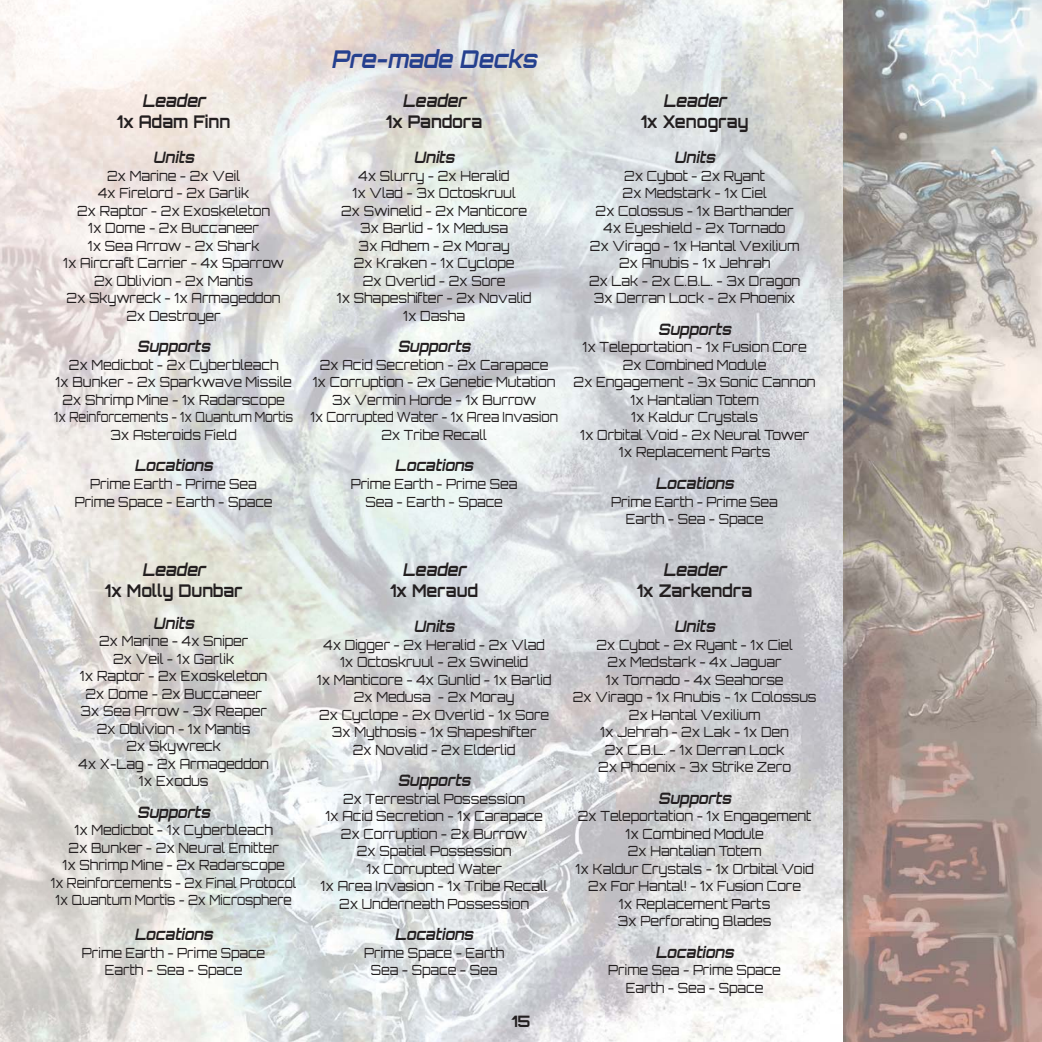
<style>
.page{position:relative;width:1042px;height:1042px;background:#fff}
.page>*{position:absolute;margin:0;border:0;box-sizing:border-box;transform-origin:0 0}
.t1{font:italic 700 24.5px "Orbitron";color:#25408e;scale:.9 1}
.t2{font:700 17.5px "Orbitron";color:#231f20;scale:.9 1}
.t3{font:italic 700 17.5px "Orbitron";color:#231f20;scale:.9 1}
.t4{font:italic 700 15.75px "Orbitron";color:#231f20;scale:.9 1}
.t5{font:700 15.75px "Orbitron";color:#231f20}
.t6{font:300 14px/17.5px "Orbitron";color:#231f20;text-align:center;scale:.9 1}
</style>
<div class="page">
<img style="left:0;top:0;width:721px;height:639px">
<img style="left:721px;top:0;width:321px;height:1042px">
<img style="left:0;top:639px;width:722px;height:403px">
<p class="t3" style="left:142px;top:95px;width:75px">Leader</p>
<p class="t2" style="left:117px;top:116px;width:128px">1x Adam Finn</p>
<p class="t4" style="left:153px;top:152px;width:50px">Units</p>
<p class="t6" style="left:63px;top:169px;width:247px">2x Marine - 2x Veil<br>4x Firelord - 2x Garlik<br>2x Raptor - 2x Exoskeleton<br>1x Dome - 2x Buccaneer<br>1x Sea Arrow - 2x Shark<br>1x Aircraft Carrier - 4x Sparrow<br>2x Oblivion - 2x Mantis<br>2x Skywreck - 1x Armageddon<br>2x Destroyer</p>
<p class="t4" style="left:137px;top:341px;width:85px">Supports</p>
<p class="t6" style="left:54px;top:358px;width:267px">2x Medicbot - 2x Cyberbleach<br>1x Bunker - 2x Sparkwave Missile<br>2x Shrimp Mine - 1x Radarscope<br>1x Reinforcements - 1x Quantum Mortis<br>3x Asteroids Field</p>
<p class="t4" style="left:134px;top:460px;width:91px">Locations</p>
<p class="t6" style="left:75px;top:477px;width:221px">Prime Earth - Prime Sea<br>Prime Space - Earth - Space</p>
<h1 class="t1" style="left:331px;top:51px;width:235px">Pre-made Decks</h1>
<p class="t3" style="left:403px;top:95px;width:75px">Leader</p>
<p class="t2" style="left:386px;top:116px;width:109px">1x Pandora</p>
<p class="t4" style="left:414px;top:152px;width:50px">Units</p>
<p class="t6" style="left:337px;top:169px;width:218px">4x Slurry - 2x Heralid<br>1x Vlad - 3x Octoskruul<br>2x Swinelid - 2x Manticore<br>3x Barlid - 1x Medusa<br>3x Adhem - 2x Moray<br>2x Kraken - 1x Cyclope<br>2x Overlid - 2x Sore<br>1x Shapeshifter - 2x Novalid<br>1x Dasha</p>
<p class="t4" style="left:398px;top:341px;width:85px">Supports</p>
<p class="t6" style="left:310px;top:358px;width:277px">2x Acid Secretion - 2x Carapace<br>1x Corruption - 2x Genetic Mutation<br>3x Vermin Horde - 1x Burrow<br>1x Corrupted Water - 1x Area Invasion<br>2x Tribe Recall</p>
<p class="t4" style="left:395px;top:460px;width:91px">Locations</p>
<p class="t6" style="left:351px;top:477px;width:187px">Prime Earth - Prime Sea<br>Sea - Earth - Space</p>
<p class="t3" style="left:142px;top:564px;width:75px">Leader</p>
<p class="t2" style="left:105px;top:585px;width:154px">1x Molly Dunbar</p>
<p class="t4" style="left:153px;top:617px;width:50px">Units</p>
<p class="t6" style="left:79px;top:634px;width:213px">2x Marine - 4x Sniper<br>2x Veil - 1x Garlik<br>1x Raptor - 2x Exoskeleton<br>2x Dome - 2x Buccaneer<br>3x Sea Arrow - 3x Reaper<br>2x Oblivion - 1x Mantis<br>2x Skywreck<br>4x X-Lag - 2x Armageddon<br>1x Exodus</p>
<p class="t4" style="left:137px;top:806px;width:85px">Supports</p>
<p class="t6" style="left:51px;top:823px;width:275px">1x Medicbot - 1x Cyberbleach<br>2x Bunker - 2x Neural Emitter<br>1x Shrimp Mine - 2x Radarscope<br>1x Reinforcements - 2x Final Protocol<br>1x Quantum Mortis - 2x Microsphere</p>
<p class="t4" style="left:134px;top:929px;width:91px">Locations</p>
<p class="t6" style="left:82px;top:946px;width:205px">Prime Earth - Prime Space<br>Earth - Sea - Space</p>
<p class="t3" style="left:403px;top:564px;width:75px">Leader</p>
<p class="t2" style="left:390px;top:585px;width:99px">1x Meraud</p>
<p class="t4" style="left:414px;top:621px;width:50px">Units</p>
<p class="t6" style="left:317px;top:638px;width:262px">4x Digger - 2x Heralid - 2x Vlad<br>1x Octoskruul - 2x Swinelid<br>1x Manticore - 4x Gunlid - 1x Barlid<br>2x Medusa - 2x Moray<br>2x Cyclope - 2x Overlid - 1x Sore<br>3x Mythosis - 1x Shapeshifter<br>2x Novalid - 2x Elderlid</p>
<p class="t4" style="left:398px;top:775px;width:85px">Supports</p>
<p class="t6" style="left:321px;top:792px;width:254px">2x Terrestrial Possession<br>1x Acid Secretion - 1x Carapace<br>2x Corruption - 2x Burrow<br>2x Spatial Possession<br>1x Corrupted Water<br>1x Area Invasion - 1x Tribe Recall<br>2x Underneath Possession</p>
<p class="t4" style="left:395px;top:929px;width:91px">Locations</p>
<p class="t6" style="left:364px;top:946px;width:157px">Prime Space - Earth<br>Sea - Space - Sea</p>
<p class="t5" style="left:511px;top:1015px;width:21px">15</p>
<p class="t3" style="left:663px;top:95px;width:75px">Leader</p>
<p class="t2" style="left:641px;top:116px;width:121px">1x Xenogray</p>
<p class="t4" style="left:674px;top:152px;width:50px">Units</p>
<p class="t6" style="left:589px;top:169px;width:236px">2x Cybot - 2x Ryant<br>2x Medstark - 1x Ciel<br>2x Colossus - 1x Barthander<br>4x Eyeshield - 2x Tornado<br>2x Virago - 1x Hantal Vexilium<br>2x Anubis - 1x Jehrah<br>2x Lak - 2x C.B.L. - 3x Dragon<br>3x Derran Lock - 2x Phoenix</p>
<p class="t4" style="left:658px;top:324px;width:85px">Supports</p>
<p class="t6" style="left:573px;top:340px;width:270px">1x Teleportation - 1x Fusion Core<br>2x Combined Module<br>2x Engagement - 3x Sonic Cannon<br>1x Hantalian Totem<br>1x Kaldur Crystals<br>1x Orbital Void - 2x Neural Tower<br>1x Replacement Parts</p>
<p class="t4" style="left:655px;top:478px;width:91px">Locations</p>
<p class="t6" style="left:611px;top:494px;width:187px">Prime Earth - Prime Sea<br>Earth - Sea - Space</p>
<p class="t3" style="left:663px;top:564px;width:75px">Leader</p>
<p class="t2" style="left:637px;top:585px;width:130px">1x Zarkendra</p>
<p class="t4" style="left:674px;top:621px;width:50px">Units</p>
<p class="t6" style="left:573px;top:638px;width:272px">2x Cybot - 2x Ryant - 1x Ciel<br>2x Medstark - 4x Jaguar<br>1x Tornado - 4x Seahorse<br>2x Virago - 1x Anubis - 1x Colossus<br>2x Hantal Vexilium<br>1x Jehrah - 2x Lak - 1x Den<br>2x C.B.L. - 1x Derran Lock<br>2x Phoenix - 3x Strike Zero</p>
<p class="t4" style="left:658px;top:792px;width:85px">Supports</p>
<p class="t6" style="left:575px;top:809px;width:266px">2x Teleportation - 1x Engagement<br>1x Combined Module<br>2x Hantalian Totem<br>1x Kaldur Crystals - 1x Orbital Void<br>2x For Hantal! - 1x Fusion Core<br>1x Replacement Parts<br>3x Perforating Blades</p>
<p class="t4" style="left:655px;top:946px;width:91px">Locations</p>
<p class="t6" style="left:608px;top:963px;width:193px">Prime Sea - Prime Space<br>Earth - Sea - Space</p>
</div>
